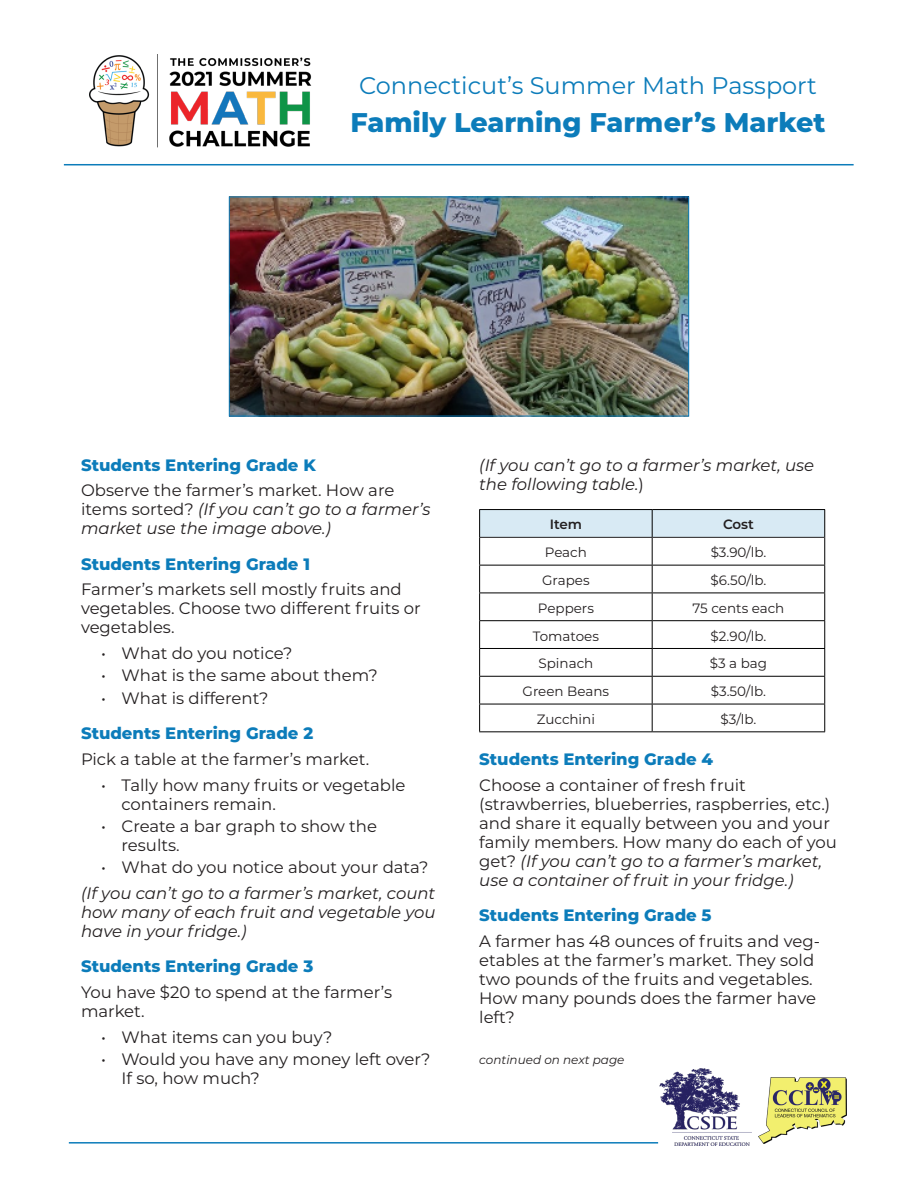
<style>
.page{position:relative;width:918px;height:1188px;background:#fff}
.page>*{position:absolute;margin:0;border:0;box-sizing:border-box;transform-origin:0 0}
.t1{font:800 27px "Montserrat";color:#0c7cba}
.t2{font:24px "Montserrat";color:#0c7cba}
.t3{font:16.5px/19px "Montserrat";color:#231f20}
.t4{font:italic 16.5px/19px "Montserrat";color:#231f20}
.t5{font:800 16.5px "Montserrat";color:#0c7cba}
.t6{font:13.5px "Montserrat";color:#231f20}
.t7{font:600 13.5px "Montserrat";color:#231f20}
.t8{font:italic 12px "Montserrat";color:#231f20}
.s1{font-style:normal}
.s2{font-style:italic}
</style>
<div class="page">
<hr style="left:69px;top:1142px;width:589px;height:2px;background:#0c7cba">
<hr style="left:64px;top:164px;width:790px;height:1px;background:#0c7cba">
<img style="left:90px;top:54px;width:222px;height:94px">
<img style="left:231px;top:199px;width:456px;height:215px">
<div style="left:229px;top:197px;width:460px;height:219px;border:1px solid #0c7cba"></div>
<hr style="left:479px;top:509px;width:173px;height:1px;background:#000">
<hr style="left:652px;top:509px;width:173px;height:1px;background:#000">
<svg style="left:479px;top:510px;width:346px;height:221px"></svg>
<hr style="left:479px;top:731px;width:173px;height:1px;background:#000">
<hr style="left:652px;top:731px;width:173px;height:1px;background:#000">
<hr style="left:480px;top:537px;width:172px;height:1px;background:#231f20">
<hr style="left:652px;top:537px;width:172px;height:1px;background:#231f20">
<img style="left:659px;top:1068px;width:93px;height:78px">
<img style="left:758px;top:1077px;width:88px;height:67px">
<p class="t2" style="left:359px;top:69px;width:459px">Connecticut’s Summer Math Passport</p>
<p class="t1" style="left:350px;top:102px;width:477px">Family Learning Farmer’s Market</p>
<p class="t5" style="left:81px;top:453px;width:236px">Students Entering Grade K</p>
<p class="t4" style="left:81px;top:480px;width:351px"><span class="s1">Observe the farmer’s market. How are items sorted?</span> (If you can’t go to a farmer’s market use the image above.)</p>
<p class="t5" style="left:81px;top:552px;width:231px">Students Entering Grade 1</p>
<p class="t3" style="left:81px;top:579px;width:341px">Farmer’s markets sell mostly fruits and vegetables. Choose two different fruits or vegetables.</p>
<p class="t3" style="left:101px;top:643px;width:193px">• What do you notice?</p>
<p class="t3" style="left:101px;top:665px;width:278px">• What is the same about them?</p>
<p class="t3" style="left:101px;top:688px;width:169px">• What is different?</p>
<p class="t5" style="left:81px;top:721px;width:234px">Students Entering Grade 2</p>
<p class="t3" style="left:81px;top:749px;width:290px">Pick a table at the farmer’s market.</p>
<p class="t3" style="left:122px;top:775px;width:285px;text-indent:-20px">• Tally how many fruits or vegetable containers remain.</p>
<p class="t3" style="left:122px;top:816px;width:257px;text-indent:-20px">• Create a bar graph to show the results.</p>
<p class="t3" style="left:101px;top:858px;width:329px">• What do you notice about your data?</p>
<p class="t4" style="left:81px;top:883px;width:356px;text-align:justify">(If you can’t go to a farmer’s market, count how many of each fruit and vegetable you have in your fridge.)</p>
<p class="t5" style="left:81px;top:954px;width:234px">Students Entering Grade 3</p>
<p class="t3" style="left:81px;top:982px;width:313px">You have $20 to spend at the farmer’s market.</p>
<p class="t3" style="left:101px;top:1027px;width:233px">• What items can you buy?</p>
<p class="t3" style="left:122px;top:1049px;width:311px;text-indent:-20px">• Would you have any money left over?<br>If so, how much?</p>
<p class="t4" style="left:479px;top:455px;width:337px">(If you can’t go to a farmer’s market, use the following table.<span class="s1">)</span></p>
<p class="t7" style="left:550px;top:515px;width:34px">Item</p>
<p class="t7" style="left:723px;top:515px;width:32px">Cost</p>
<p class="t6" style="left:545px;top:543px;width:44px">Peach</p>
<p class="t6" style="left:711px;top:543px;width:57px">$3.90/lb.</p>
<p class="t6" style="left:542px;top:571px;width:49px">Grapes</p>
<p class="t6" style="left:711px;top:571px;width:57px">$6.50/lb.</p>
<p class="t6" style="left:538px;top:599px;width:58px">Peppers</p>
<p class="t6" style="left:693px;top:599px;width:93px">75 cents each</p>
<p class="t6" style="left:533px;top:626px;width:68px">Tomatoes</p>
<p class="t6" style="left:711px;top:626px;width:57px">$2.90/lb.</p>
<p class="t6" style="left:538px;top:654px;width:56px">Spinach</p>
<p class="t6" style="left:710px;top:654px;width:59px">$3 a bag</p>
<p class="t6" style="left:523px;top:682px;width:88px">Green Beans</p>
<p class="t6" style="left:711px;top:682px;width:56px">$3.50/lb.</p>
<p class="t6" style="left:537px;top:710px;width:60px">Zucchini</p>
<p class="t6" style="left:721px;top:710px;width:37px">$3/lb.</p>
<p class="t5" style="left:479px;top:747px;width:235px">Students Entering Grade 4</p>
<p class="t3" style="left:479px;top:775px;width:359px">Choose a container of fresh fruit (strawberries, blueberries, raspberries, etc.) and share it equally between you and your family members. How many do each of you get? <span class="s2">(If you can’t go to a farmer’s market, use a container of fruit in your fridge.)</span></p>
<p class="t5" style="left:479px;top:903px;width:234px">Students Entering Grade 5</p>
<p class="t3" style="left:479px;top:931px;width:342px">A farmer has 48 ounces of fruits and veg&shy;etables at the farmer’s market. They sold two pounds of the fruits and vegetables.<br>How many pounds does the farmer have left?</p>
<p class="t8" style="left:479px;top:1051px;width:147px">continued on next page</p>
</div>
